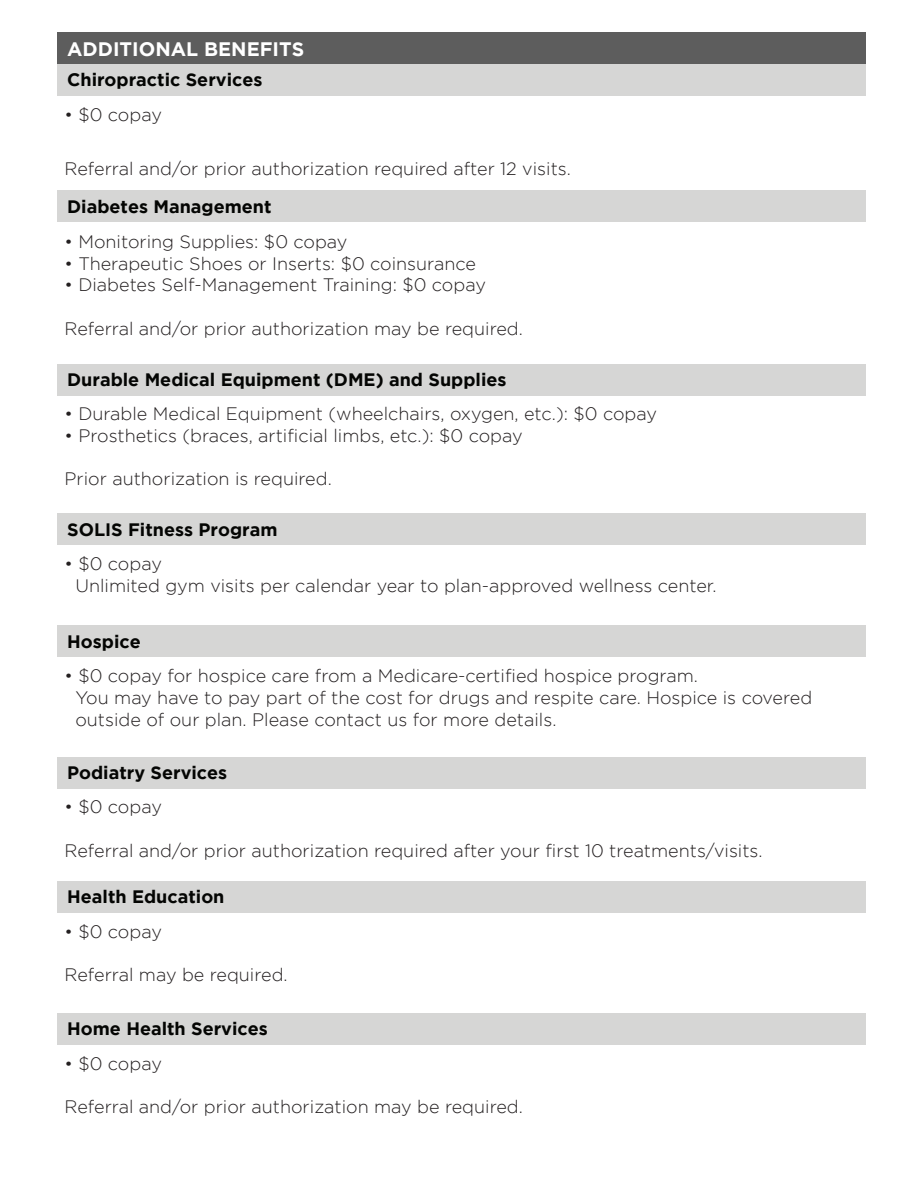
<style>
.page{position:relative;width:918px;height:1188px;background:#fff}
.page>*{position:absolute;margin:0;border:0;box-sizing:border-box;transform-origin:0 0}
.t1{font:700 19.5px "Gotham";color:#fff}
.t2{font:300 18px/21.6px "Gotham";color:#231f20}
.t3{font:700 18px "Gotham";color:#040503}
</style>
<div class="page">
<div style="left:58px;top:33px;width:808px;height:31px;background:#5d5d5d"></div>
<div style="left:58px;top:64px;width:808px;height:31px;background:#d6d6d5"></div>
<div style="left:58px;top:190px;width:808px;height:32px;background:#d6d6d5"></div>
<div style="left:58px;top:364px;width:808px;height:32px;background:#d6d6d5"></div>
<div style="left:58px;top:514px;width:808px;height:31px;background:#d6d6d5"></div>
<div style="left:58px;top:626px;width:808px;height:31px;background:#d6d6d5"></div>
<div style="left:58px;top:757px;width:808px;height:31px;background:#d6d6d5"></div>
<div style="left:58px;top:881px;width:808px;height:32px;background:#d6d6d5"></div>
<div style="left:58px;top:1013px;width:808px;height:31px;background:#d6d6d5"></div>
<p class="t1" style="left:67px;top:38px;width:239px">ADDITIONAL BENEFITS</p>
<p class="t3" style="left:67px;top:69px;width:197px">Chiropractic Services</p>
<p class="t2" style="left:65px;top:103px;width:99px">• $0 copay</p>
<p class="t2" style="left:65px;top:158px;width:508px">Referral and/or prior authorization required after 12 visits.</p>
<p class="t3" style="left:67px;top:196px;width:206px">Diabetes Management</p>
<p class="t2" style="left:65px;top:231px;width:284px">• Monitoring Supplies: $0 copay</p>
<p class="t2" style="left:65px;top:252px;width:413px">• Therapeutic Shoes or Inserts: $0 coinsurance</p>
<p class="t2" style="left:65px;top:274px;width:423px">• Diabetes Self-Management Training: $0 copay</p>
<p class="t2" style="left:65px;top:317px;width:460px">Referral and/or prior authorization may be required.</p>
<p class="t3" style="left:67px;top:370px;width:441px">Durable Medical Equipment (DME) and Supplies</p>
<p class="t2" style="left:65px;top:403px;width:594px">• Durable Medical Equipment (wheelchairs, oxygen, etc.): $0 copay</p>
<p class="t2" style="left:65px;top:425px;width:460px">• Prosthetics (braces, artificial limbs, etc.): $0 copay</p>
<p class="t2" style="left:65px;top:468px;width:269px">Prior authorization is required.</p>
<p class="t3" style="left:67px;top:519px;width:212px">SOLIS Fitness Program</p>
<p class="t2" style="left:75px;top:553px;width:643px;text-indent:-11px">• $0 copay<br>Unlimited gym visits per calendar year to plan-approved wellness center.</p>
<p class="t3" style="left:67px;top:631px;width:75px">Hospice</p>
<p class="t2" style="left:75px;top:665px;width:738px;text-indent:-11px">• $0 copay for hospice care from a Medicare-certified hospice program.<br>You may have to pay part of the cost for drugs and respite care. Hospice is covered outside of our plan. Please contact us for more details.</p>
<p class="t3" style="left:67px;top:762px;width:162px">Podiatry Services</p>
<p class="t2" style="left:65px;top:796px;width:99px">• $0 copay</p>
<p class="t2" style="left:65px;top:839px;width:700px">Referral and/or prior authorization required after your first 10 treatments/visits.</p>
<p class="t3" style="left:67px;top:887px;width:159px">Health Education</p>
<p class="t2" style="left:65px;top:921px;width:99px">• $0 copay</p>
<p class="t2" style="left:65px;top:964px;width:225px">Referral may be required.</p>
<p class="t3" style="left:67px;top:1018px;width:202px">Home Health Services</p>
<p class="t2" style="left:65px;top:1052px;width:99px">• $0 copay</p>
<p class="t2" style="left:65px;top:1095px;width:460px">Referral and/or prior authorization may be required.</p>
</div>
